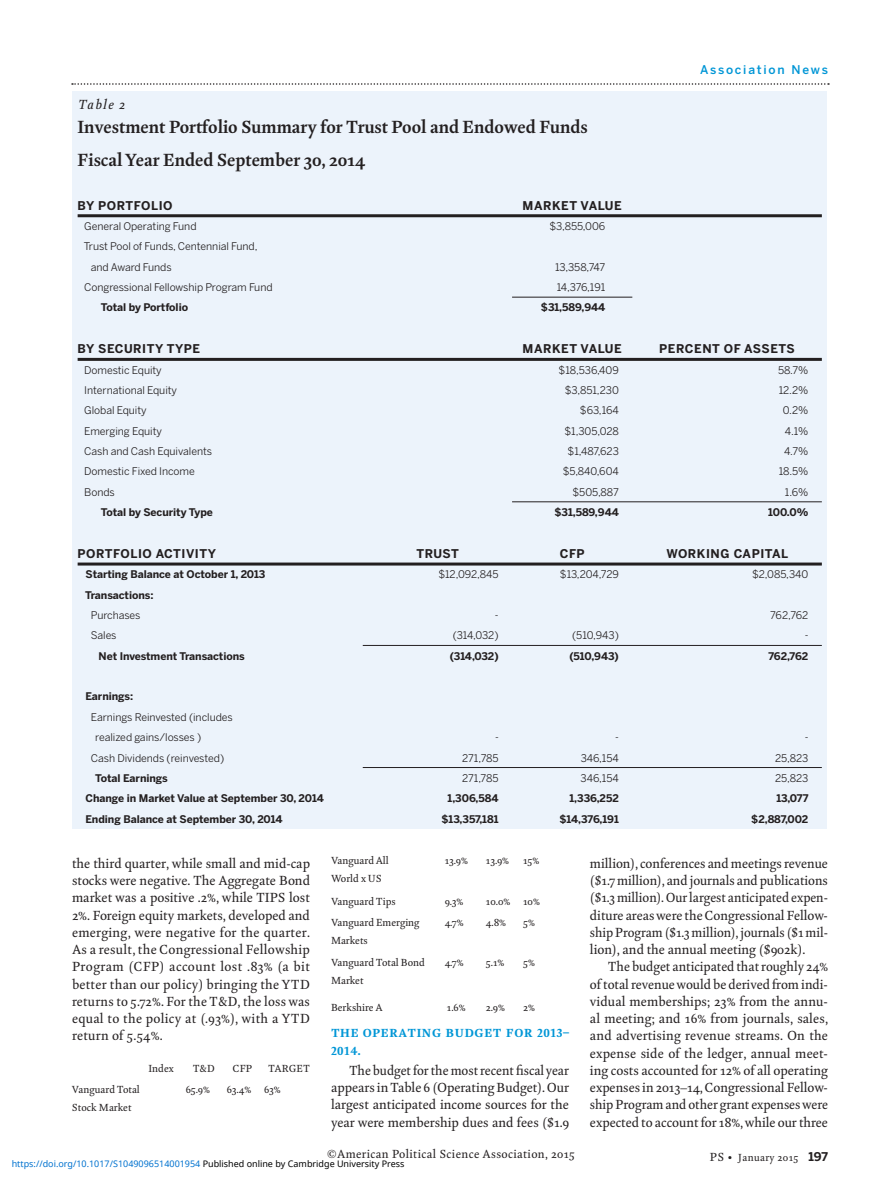
<style>
.page{position:relative;width:891px;height:1188px;background:#fff}
.page>*{position:absolute;margin:0;border:0;box-sizing:border-box;transform-origin:0 0}
.t1{font:700 18px/33px "Kingfisher";letter-spacing:-.005em;color:#231f20}
.t2{font:13.5px/17.2px "Kingfisher";letter-spacing:-.005em;color:#231f20;text-align:justify}
.t3{font:italic 13.5px "Kingfisher";letter-spacing:.095em;color:#231f20}
.t4{font:700 12px "Benton Sans";letter-spacing:.045em;color:#231f20}
.t5{font:12px "Kingfisher";letter-spacing:.025em;color:#231f20}
.t6{font:800 12px/17.2px "Kingfisher";letter-spacing:.05em;color:#0096d6}
.t7{font:500 12px "Benton Sans";letter-spacing:.15em;color:#0096d6}
.t8{font:10.5px/20.4px "Benton Sans";letter-spacing:-.005em;color:#231f20}
.t9{font:700 10.5px "Benton Sans";letter-spacing:-.005em;color:#231f20}
.t10{font:10.5px/18px "Kingfisher";letter-spacing:-.005em;color:#231f20}
.t11{font:10.5px "Kingfisher";letter-spacing:.03em;color:#231f20}
.t12{font:9px "Noto Sans";color:#0172cf}
.s1{color:#000}
.s2{font-size:12px}
.s3{font-family:"Benton Sans";font-weight:700;font-size:12px}
</style>
<div class="page">
<svg style="left:72px;top:83px;width:757px;height:2px"></svg>
<div style="left:72px;top:92px;width:755px;height:737px;background:#ecf3fb"></div>
<hr style="left:78px;top:358px;width:744px;height:3px;background:#231f20">
<hr style="left:78px;top:214px;width:554px;height:3px;background:#231f20">
<hr style="left:632px;top:214px;width:190px;height:3px;background:#231f20">
<hr style="left:363px;top:767px;width:459px;height:1px;background:#231f20">
<hr style="left:363px;top:645px;width:459px;height:1px;background:#231f20">
<hr style="left:512px;top:501px;width:310px;height:1px;background:#231f20">
<hr style="left:512px;top:297px;width:120px;height:1px;background:#231f20">
<hr style="left:78px;top:563px;width:554px;height:3px;background:#231f20">
<hr style="left:632px;top:563px;width:190px;height:3px;background:#231f20">
<p class="t3" style="left:78px;top:99px;width:49px">Table 2</p>
<h1 class="t1" style="left:78px;top:112px;width:512px">Investment Portfolio Summary for Trust Pool and Endowed Funds<br>Fiscal Year Ended September 30, 2014</h1>
<p class="t4" style="left:78px;top:201px;width:96px">BY PORTFOLIO</p>
<p class="t4" style="left:523px;top:201px;width:101px">MARKET VALUE</p>
<p class="t8" style="left:84px;top:217px;width:114px">General Operating Fund</p>
<p class="t8" style="left:550px;top:217px;width:57px">$3,855,006</p>
<p class="t8" style="left:91px;top:237px;width:168px;text-indent:-7px">Trust Pool of Funds, Centennial Fund, and Award Funds</p>
<p class="t8" style="left:555px;top:258px;width:52px">13,358,747</p>
<p class="t7" style="left:700px;top:65px;width:129px">Association News</p>
<p class="t8" style="left:84px;top:278px;width:190px">Congressional Fellowship Program Fund</p>
<p class="t8" style="left:557px;top:278px;width:50px">14,376,191</p>
<p class="t9" style="left:101px;top:304px;width:89px">Total by Portfolio</p>
<p class="t9" style="left:541px;top:304px;width:66px">$31,589,944</p>
<p class="t4" style="left:78px;top:345px;width:124px">BY SECURITY TYPE</p>
<p class="t4" style="left:523px;top:345px;width:101px">MARKET VALUE</p>
<p class="t4" style="left:659px;top:345px;width:137px">PERCENT OF ASSETS</p>
<p class="t8" style="left:84px;top:361px;width:79px">Domestic Equity</p>
<p class="t8" style="left:559px;top:361px;width:62px">$18,536,409</p>
<p class="t8" style="left:778px;top:361px;width:32px">58.7%</p>
<p class="t8" style="left:84px;top:381px;width:94px">International Equity</p>
<p class="t8" style="left:565px;top:381px;width:55px">$3,851,230</p>
<p class="t8" style="left:779px;top:381px;width:31px">12.2%</p>
<p class="t8" style="left:84px;top:401px;width:64px">Global Equity</p>
<p class="t8" style="left:580px;top:401px;width:40px">$63,164</p>
<p class="t8" style="left:783px;top:401px;width:27px">0.2%</p>
<p class="t8" style="left:84px;top:422px;width:79px">Emerging Equity</p>
<p class="t8" style="left:564px;top:422px;width:56px">$1,305,028</p>
<p class="t8" style="left:785px;top:422px;width:25px">4.1%</p>
<p class="t8" style="left:84px;top:442px;width:129px">Cash and Cash Equivalents</p>
<p class="t8" style="left:568px;top:442px;width:53px">$1,487,623</p>
<p class="t8" style="left:784px;top:442px;width:26px">4.7%</p>
<p class="t8" style="left:84px;top:462px;width:112px">Domestic Fixed Income</p>
<p class="t8" style="left:563px;top:462px;width:58px">$5,840,604</p>
<p class="t8" style="left:779px;top:462px;width:31px">18.5%</p>
<p class="t8" style="left:84px;top:483px;width:32px">Bonds</p>
<p class="t8" style="left:573px;top:483px;width:48px">$505,887</p>
<p class="t8" style="left:785px;top:483px;width:25px">1.6%</p>
<p class="t9" style="left:101px;top:508px;width:113px">Total by Security Type</p>
<p class="t9" style="left:554px;top:508px;width:66px">$31,589,944</p>
<p class="t9" style="left:768px;top:508px;width:42px">100.0%</p>
<p class="t4" style="left:78px;top:549px;width:140px">PORTFOLIO ACTIVITY</p>
<p class="t4" style="left:416px;top:549px;width:44px">TRUST</p>
<p class="t4" style="left:560px;top:549px;width:26px">CFP</p>
<p class="t4" style="left:666px;top:549px;width:123px">WORKING CAPITAL</p>
<p class="t9" style="left:86px;top:571px;width:182px">Starting Balance at October 1, 2013</p>
<p class="t8" style="left:438px;top:565px;width:62px">$12,092,845</p>
<p class="t8" style="left:560px;top:565px;width:60px">$13,204,729</p>
<p class="t8" style="left:752px;top:565px;width:58px">$2,085,340</p>
<p class="t9" style="left:85px;top:591px;width:70px">Transactions:</p>
<p class="t8" style="left:91px;top:606px;width:51px">Purchases</p>
<p class="t8" style="left:495px;top:606px;width:5px">-</p>
<p class="t8" style="left:770px;top:606px;width:40px">762,762</p>
<p class="t8" style="left:91px;top:626px;width:27px">Sales</p>
<p class="t8" style="left:453px;top:626px;width:47px">(314,032)</p>
<p class="t8" style="left:572px;top:626px;width:48px">(510,943)</p>
<p class="t8" style="left:805px;top:626px;width:5px">-</p>
<p class="t9" style="left:99px;top:652px;width:148px">Net Investment Transactions</p>
<p class="t9" style="left:450px;top:652px;width:50px">(314,032)</p>
<p class="t9" style="left:569px;top:652px;width:51px">(510,943)</p>
<p class="t9" style="left:768px;top:652px;width:41px">762,762</p>
<p class="t9" style="left:86px;top:693px;width:49px">Earnings:</p>
<p class="t8" style="left:95px;top:708px;width:139px;text-indent:-4px">Earnings Reinvested (includes realized gains/losses )</p>
<p class="t8" style="left:495px;top:728px;width:5px">-</p>
<p class="t8" style="left:615px;top:728px;width:5px">-</p>
<p class="t8" style="left:805px;top:728px;width:5px">-</p>
<p class="t8" style="left:91px;top:749px;width:135px">Cash Dividends (reinvested)</p>
<p class="t8" style="left:462px;top:749px;width:38px">271,785</p>
<p class="t8" style="left:581px;top:749px;width:40px">346,154</p>
<p class="t8" style="left:775px;top:749px;width:35px">25,823</p>
<p class="t9" style="left:95px;top:774px;width:74px">Total Earnings</p>
<p class="t8" style="left:462px;top:769px;width:38px">271,785</p>
<p class="t8" style="left:581px;top:769px;width:40px">346,154</p>
<p class="t8" style="left:775px;top:769px;width:35px">25,823</p>
<p class="t9" style="left:86px;top:794px;width:240px">Change in Market Value at September 30, 2014</p>
<p class="t9" style="left:448px;top:794px;width:52px">1,306,584</p>
<p class="t9" style="left:570px;top:794px;width:51px">1,336,252</p>
<p class="t9" style="left:776px;top:794px;width:33px">13,077</p>
<p class="t9" style="left:86px;top:815px;width:199px">Ending Balance at September 30, 2014</p>
<p class="t9" style="left:442px;top:815px;width:59px">$13,357,181</p>
<p class="t9" style="left:560px;top:815px;width:61px">$14,376,191</p>
<p class="t9" style="left:751px;top:815px;width:59px">$2,887,002</p>
<p class="t2" style="left:72px;top:856px;width:240px">the third quarter, while small and mid-cap stocks were negative. The Aggregate Bond market was a positive .2%, while TIPS lost 2%. Foreign equity markets, developed and emerging, were negative for the quarter.<br>As a result, the Congressional Fellowship Program (CFP) account lost .83% (a bit better than our policy) bringing the YTD returns to 5.72%. For the T&amp;D, the loss was equal to the policy at (.93%), with a YTD return of 5.54%.</p>
<p class="t10" style="left:149px;top:1060px;width:27px">Index</p>
<p class="t10" style="left:193px;top:1060px;width:24px">T&amp;D</p>
<p class="t10" style="left:233px;top:1060px;width:21px">CFP</p>
<p class="t10" style="left:268px;top:1060px;width:43px">TARGET</p>
<p class="t10" style="left:72px;top:1082px;width:69px">Vanguard Total<br>Stock Market</p>
<p class="t10" style="left:186px;top:1082px;width:26px">65.9%</p>
<p class="t10" style="left:227px;top:1082px;width:55px">63.4% 63%</p>
<p class="t10" style="left:331px;top:852px;width:59px">Vanguard All<br>World x US</p>
<p class="t10" style="left:445px;top:852px;width:25px">13.9%</p>
<p class="t10" style="left:486px;top:852px;width:25px">13.9%</p>
<p class="t10" style="left:523px;top:852px;width:18px">15%</p>
<p class="t10" style="left:331px;top:893px;width:66px">Vanguard Tips</p>
<p class="t10" style="left:445px;top:893px;width:20px">9.3%</p>
<p class="t10" style="left:486px;top:893px;width:56px">10.0% 10%</p>
<p class="t10" style="left:331px;top:915px;width:90px">Vanguard Emerging<br>Markets</p>
<p class="t10" style="left:445px;top:915px;width:20px">4.7%</p>
<p class="t10" style="left:486px;top:915px;width:22px">4.8%</p>
<p class="t10" style="left:523px;top:915px;width:13px">5%</p>
<p class="t10" style="left:331px;top:955px;width:95px">Vanguard Total Bond<br>Market</p>
<p class="t10" style="left:445px;top:955px;width:20px">4.7%</p>
<p class="t10" style="left:486px;top:955px;width:20px">5.1%</p>
<p class="t10" style="left:523px;top:955px;width:13px">5%</p>
<p class="t10" style="left:331px;top:999px;width:53px">Berkshire A</p>
<p class="t10" style="left:447px;top:999px;width:20px">1.6%</p>
<p class="t10" style="left:486px;top:999px;width:20px">2.9%</p>
<p class="t10" style="left:523px;top:999px;width:13px">2%</p>
<p class="t6" style="left:331px;top:1026px;width:240px">THE OPERATING BUDGET FOR 2013–<br>2014.</p>
<p class="t2" style="left:331px;top:1063px;width:240px;text-indent:18px">The budget for the most recent fiscal year appears in Table 6 (Operating Budget). Our largest anticipated income sources for the year were membership dues and fees ($1.9</p>
<p class="t5" style="left:327px;top:1149px;width:249px">©American Political Science Association, 2015</p>
<p class="t12" style="left:12px;top:1157px;width:394px">https://doi.org/10.1017/S1049096514001954 <span class="s1">Published online by Cambridge University Press</span></p>
<p class="t2" style="left:590px;top:856px;width:240px">million), conferences and meetings revenue ($1.7 million), and journals and publications ($1.3 million). Our largest anticipated expen&shy;diture areas were the Congressional Fellow&shy;ship Program ($1.3 million), journals ($1 mil&shy;lion), and the annual meeting ($902k).</p>
<p class="t2" style="left:590px;top:959px;width:240px;text-indent:18px">The budget anticipated that roughly 24% of total revenue would be derived from indi&shy;vidual memberships; 23% from the annu&shy;al meeting; and 16% from journals, sales, and advertising revenue streams. On the expense side of the ledger, annual meet&shy;ing costs accounted for 12% of all operating expenses in 2013–14, Congressional Fellow&shy;ship Program and other grant expenses were expected to account for 18%, while our three</p>
<p class="t11" style="left:710px;top:1154px;width:120px"><span class="s2">PS •</span> January 2015 <span class="s3">197</span></p>
</div>
